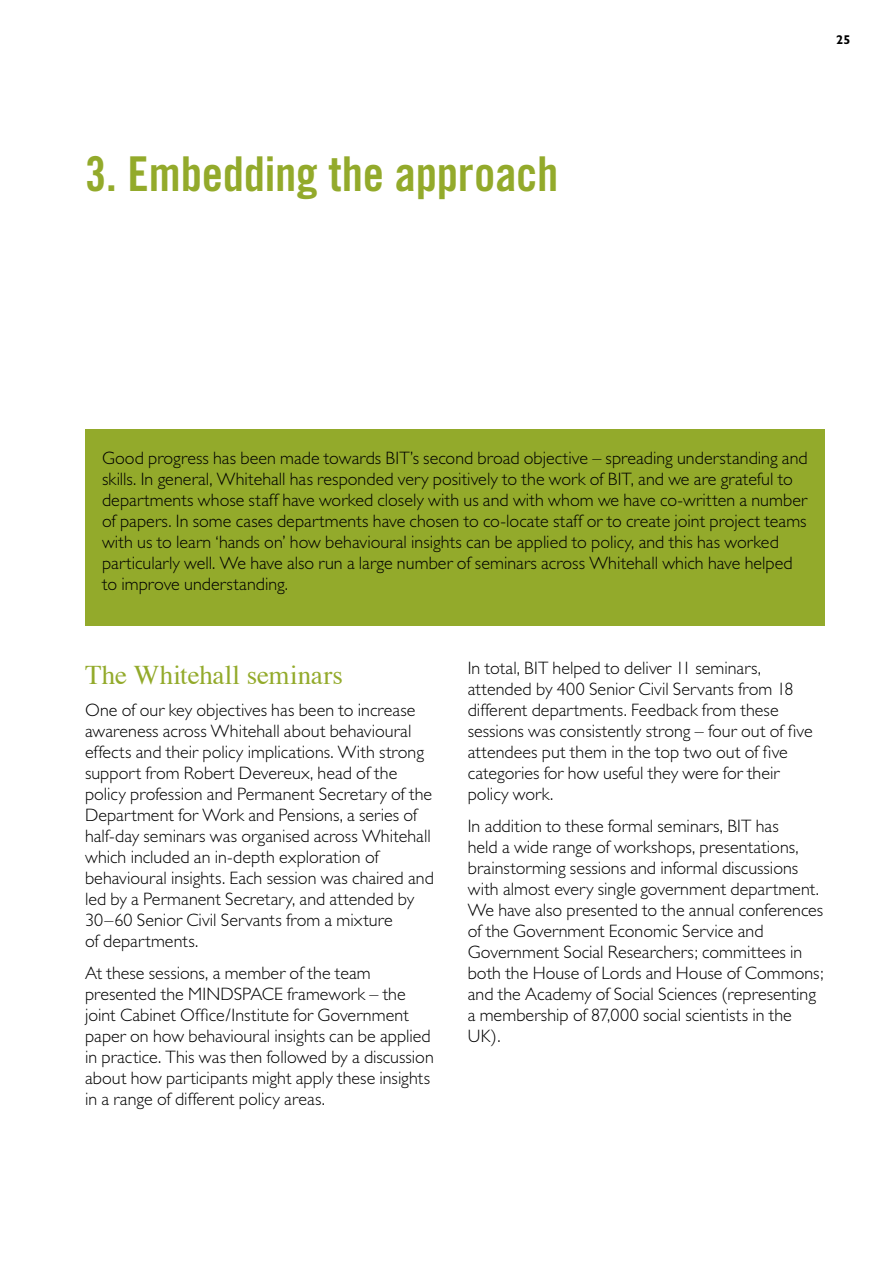
<style>
.page{position:relative;width:893px;height:1263px;background:#fff}
.page>*{position:absolute;margin:0;border:0;box-sizing:border-box;transform-origin:0 0}
.t1{font:48px "Trade Gothic Bold Cond Twenty";letter-spacing:-.005em;color:#93aa2b}
.t2{font:27px "Times";color:#93aa2b}
.t3{font:300 18px/21px "Gill Sans";color:#000}
.t4{font:700 12.75px "Gill Sans";color:#000}
</style>
<div class="page">
<div style="left:85px;top:429px;width:740px;height:197px;background:#93aa2b"></div>
<h2 class="t1" style="left:85px;top:145px;width:475px">3..Embedding.the.approach</h2>
<p class="t4" style="left:836px;top:32px;width:16px">25</p>
<h5 class="t3" style="left:102px;top:447px;width:707px">Good progress has been made towards BIT’s second broad objective – spreading understanding and skills. In general, Whitehall has responded very positively to the work of BIT, and we are grateful to departments whose staff have worked closely with us and with whom we have co-written a number of papers. In some cases departments have chosen to co-locate staff or to create joint project teams with us to learn ‘hands on’ how behavioural insights can be applied to policy, and this has worked particularly well. We have also run a large number of seminars across Whitehall which have helped to improve understanding.</h5>
<h3 class="t2" style="left:85px;top:650px;width:259px">The Whitehall seminars</h3>
<p class="t3" style="left:85px;top:699px;width:350px">One of our key objectives has been to increase awareness across Whitehall about behavioural effects and their policy implications. With strong support from Robert Devereux, head of the policy profession and Permanent Secretary of the Department for Work and Pensions, a series of half-day seminars was organised across Whitehall which included an in-depth exploration of behavioural insights. Each session was chaired and led by a Permanent Secretary, and attended by 30–60 Senior Civil Servants from a mixture<br>of departments.</p>
<p class="t3" style="left:85px;top:962px;width:350px">At these sessions, a member of the team presented the MINDSPACE framework – the joint Cabinet Office/Institute for Government paper on how behavioural insights can be applied in practice. This was then followed by a discussion about how participants might apply these insights in a range of different policy areas.</p>
<p class="t3" style="left:468px;top:658px;width:347px">In total, BIT helped to deliver 11 seminars, attended by 400 Senior Civil Servants from 18 different departments. Feedback from these sessions was consistently strong – four out of five attendees put them in the top two out of five categories for how useful they were for their policy work.</p>
<p class="t3" style="left:468px;top:815px;width:357px">In addition to these formal seminars, BIT has<br>held a wide range of workshops, presentations, brainstorming sessions and informal discussions with almost every single government department.<br>We have also presented to the annual conferences of the Government Economic Service and Government Social Researchers; committees in both the House of Lords and House of Commons; and the Academy of Social Sciences (representing a membership of 87,000 social scientists in the UK).</p>
</div>
